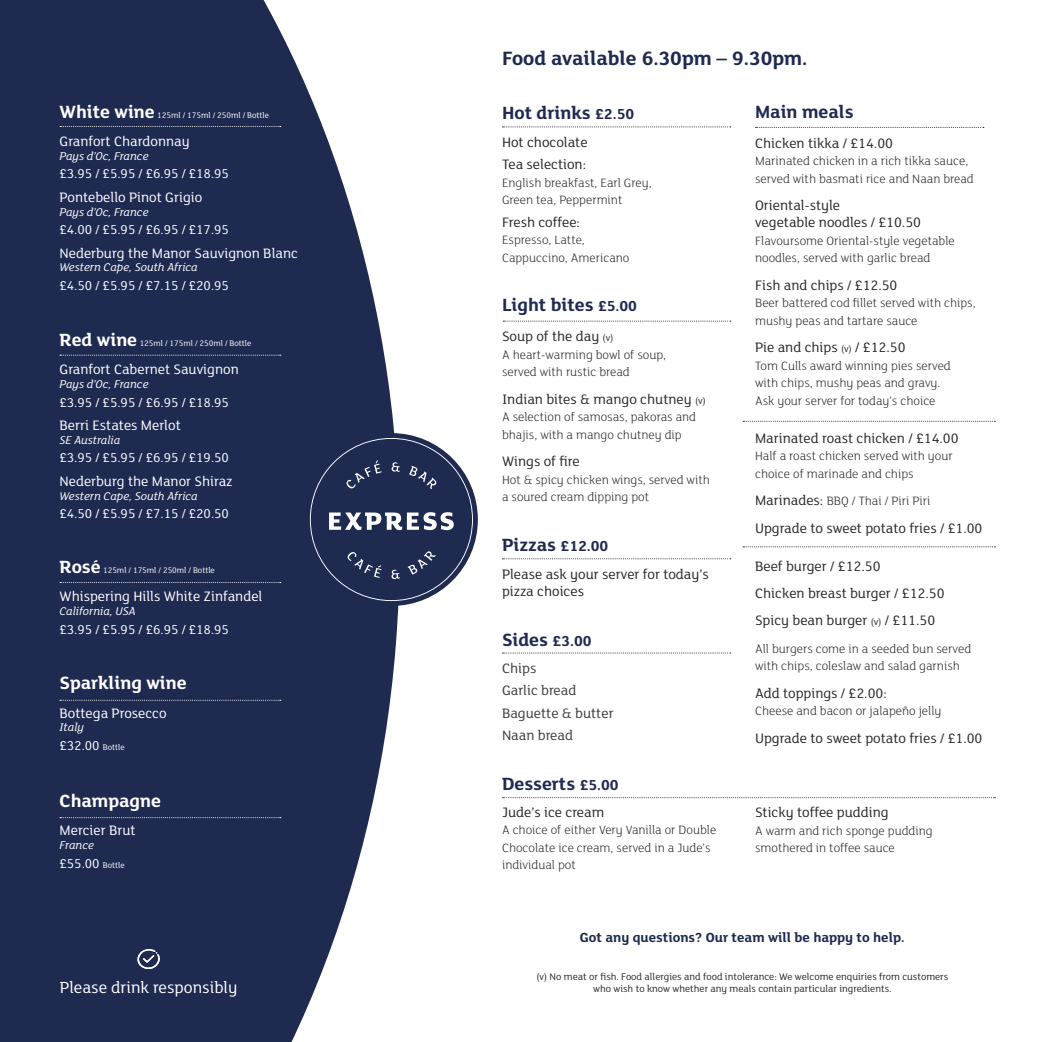
<style>
.page{position:relative;width:1042px;height:1042px;background:#fff}
.page>*{position:absolute;margin:0;border:0;box-sizing:border-box;transform-origin:0 0}
.t1{font:700 21px "FS Lola";color:#1f2a51}
.t2{font:700 19.25px "FS Lola";color:#1f2a51}
.t3{font:700 19.25px "FS Lola";color:#fff}
.t4{font:17.5px "FS Lola";color:#fff}
.t5{font:14.88px/17.5px "FS Lola";color:#282827}
.t6{font:14.88px "FS Lola";color:#fff}
.t7{font:14.88px/22.4px "FS Lola";color:#3c3c3b}
.t8{font:700 14.35px "FS Lola";color:#1f2a51}
.t9{font:14px "FS Lola";color:#fff}
.t10{font:300 13.12px/17.5px "FS Lola";color:#282827}
.t11{font:italic 12.25px "FS Lola";color:#fff}
.t12{font:10.5px/12.2px "FS Lola";color:#282827;text-align:center}
.t13{font:8.75px "FS Lola";color:#fff}
.s1{font-weight:700;font-size:19.25px}
.s2{font-size:8.75px}
.s3{font-size:15.75px}
.s4{font-size:10.5px}
.s5{font-weight:400;font-size:14.88px}
</style>
<div class="page">
<svg style="left:0;top:0;width:399px;height:1042px;background:#353f62"></svg>
<svg style="left:502px;top:126px;width:229px;height:1px"></svg>
<svg style="left:502px;top:558px;width:229px;height:1px"></svg>
<svg style="left:502px;top:652px;width:229px;height:1px"></svg>
<svg style="left:502px;top:797px;width:493px;height:1px"></svg>
<svg style="left:755px;top:127px;width:229px;height:1px"></svg>
<svg style="left:503px;top:321px;width:228px;height:1px"></svg>
<div style="left:305px;top:433px;width:173px;height:173px;background:#1f2a51;border-radius:50%"></div>
<svg style="left:310px;top:438px;width:163px;height:163px"></svg>
<svg style="left:60px;top:126px;width:221px;height:1px"></svg>
<svg style="left:60px;top:355px;width:221px;height:1px"></svg>
<svg style="left:60px;top:582px;width:221px;height:1px"></svg>
<svg style="left:60px;top:700px;width:221px;height:1px"></svg>
<svg style="left:60px;top:817px;width:221px;height:1px"></svg>
<svg style="left:137px;top:949px;width:23px;height:20px"></svg>
<svg style="left:743px;top:546px;width:252px;height:1px"></svg>
<svg style="left:743px;top:421px;width:252px;height:1px"></svg>
<p class="t13" style="left:60px;top:109px;width:211px"><span class="s1">White wine</span> 125ml / 175ml / 250ml / Bottle</p>
<p class="t6" style="left:60px;top:131px;width:132px">Granfort Chardonnay</p>
<p class="t11" style="left:60px;top:148px;width:90px">Pays d’Oc, France</p>
<p class="t9" style="left:60px;top:165px;width:171px">£3.95 / £5.95 / £6.95 / £18.95</p>
<p class="t6" style="left:60px;top:187px;width:144px">Pontebello Pinot Grigio</p>
<p class="t11" style="left:60px;top:204px;width:90px">Pays d’Oc, France</p>
<p class="t9" style="left:60px;top:220px;width:171px">£4.00 / £5.95 / £6.95 / £17.95</p>
<p class="t6" style="left:60px;top:243px;width:240px">Nederburg the Manor Sauvignon Blanc</p>
<p class="t11" style="left:60px;top:259px;width:140px">Western Cape, South Africa</p>
<p class="t9" style="left:60px;top:276px;width:171px">£4.50 / £5.95 / £7.15 / £20.95</p>
<p class="t13" style="left:60px;top:337px;width:193px"><span class="s1">Red wine</span> 125ml / 175ml / 250ml / Bottle</p>
<p class="t6" style="left:60px;top:360px;width:181px">Granfort Cabernet Sauvignon</p>
<p class="t11" style="left:60px;top:376px;width:90px">Pays d’Oc, France</p>
<p class="t9" style="left:60px;top:393px;width:171px">£3.95 / £5.95 / £6.95 / £18.95</p>
<p class="t6" style="left:60px;top:415px;width:123px">Berri Estates Merlot</p>
<p class="t11" style="left:60px;top:432px;width:62px">SE Australia</p>
<p class="t9" style="left:60px;top:448px;width:171px">£3.95 / £5.95 / £6.95 / £19.50</p>
<p class="t6" style="left:60px;top:471px;width:174px">Nederburg the Manor Shiraz</p>
<p class="t11" style="left:60px;top:487px;width:140px">Western Cape, South Africa</p>
<p class="t9" style="left:60px;top:504px;width:171px">£4.50 / £5.95 / £7.15 / £20.50</p>
<p class="t13" style="left:60px;top:564px;width:157px"><span class="s1">Rosé</span> 125ml / 175ml / 250ml / Bottle</p>
<p class="t6" style="left:60px;top:586px;width:204px">Whispering Hills White Zinfandel</p>
<p class="t11" style="left:60px;top:603px;width:78px">California, USA</p>
<p class="t9" style="left:60px;top:620px;width:171px">£3.95 / £5.95 / £6.95 / £18.95</p>
<h2 class="t3" style="left:60px;top:669px;width:129px">Sparkling wine</h2>
<p class="t6" style="left:60px;top:703px;width:109px">Bottega Prosecco</p>
<p class="t11" style="left:60px;top:719px;width:26px">Italy</p>
<p class="t9" style="left:60px;top:736px;width:67px">£32.00 <span class="s2">Bottle</span></p>
<h2 class="t3" style="left:60px;top:787px;width:103px">Champagne</h2>
<p class="t6" style="left:60px;top:821px;width:78px">Mercier Brut</p>
<p class="t11" style="left:60px;top:837px;width:36px">France</p>
<p class="t9" style="left:60px;top:854px;width:67px">£55.00 <span class="s2">Bottle</span></p>
<h3 class="t4" style="left:60px;top:976px;width:179px">Please drink responsibly</h3>
<h1 class="t1" style="left:502px;top:44px;width:307px">Food available 6.30pm – 9.30pm.</h1>
<h2 class="t2" style="left:502px;top:99px;width:134px">Hot drinks <span class="s3">£2.50</span></h2>
<p class="t5" style="left:502px;top:130px;width:87px;line-height:22.4px">Hot chocolate<br>Tea selection:</p>
<p class="t10" style="left:502px;top:173px;width:151px">English breakfast, Earl Grey,<br>Green tea, Peppermint</p>
<p class="t5" style="left:502px;top:212px;width:80px">Fresh coffee:</p>
<p class="t10" style="left:502px;top:231px;width:129px">Espresso, Latte,<br>Cappuccino, Americano</p>
<h2 class="t2" style="left:502px;top:292px;width:137px">Light bites <span class="s3">£5.00</span></h2>
<p class="t5" style="left:502px;top:327px;width:113px">Soup of the day <span class="s4">(v)</span></p>
<p class="t10" style="left:502px;top:345px;width:166px">A heart-warming bowl of soup, served with rustic bread</p>
<p class="t5" style="left:502px;top:389px;width:205px">Indian bites &amp; mango chutney <span class="s4">(v)</span></p>
<p class="t10" style="left:502px;top:408px;width:196px">A selection of samosas, pakoras and bhajis, with a mango chutney dip</p>
<p class="t5" style="left:502px;top:452px;width:79px">Wings of fire</p>
<p class="t10" style="left:502px;top:470px;width:209px">Hot &amp; spicy chicken wings, served with a soured cream dipping pot</p>
<h2 class="t2" style="left:502px;top:531px;width:108px">Pizzas <span class="s3">£12.00</span></h2>
<p class="t5" style="left:502px;top:564px;width:208px">Please ask your server for today’s pizza choices</p>
<h2 class="t2" style="left:502px;top:626px;width:91px">Sides <span class="s3">£3.00</span></h2>
<p class="t7" style="left:502px;top:656px;width:113px">Chips<br>Garlic bread<br>Baguette &amp; butter<br>Naan bread</p>
<h2 class="t2" style="left:502px;top:770px;width:118px">Desserts <span class="s3">£5.00</span></h2>
<p class="t5" style="left:502px;top:802px;width:104px">Jude’s ice cream</p>
<p class="t10" style="left:502px;top:821px;width:216px">A choice of either Very Vanilla or Double<br>Chocolate ice cream, served in a Jude’s individual pot</p>
<h2 class="t2" style="left:755px;top:98px;width:100px">Main meals</h2>
<p class="t5" style="left:755px;top:133px;width:139px">Chicken tikka / £14.00</p>
<p class="t10" style="left:755px;top:151px;width:220px">Marinated chicken in a rich tikka sauce, served with basmati rice and Naan bread</p>
<p class="t5" style="left:755px;top:196px;width:167px">Oriental-style<br>vegetable noodles / £10.50</p>
<p class="t10" style="left:755px;top:231px;width:201px">Flavoursome Oriental-style vegetable noodles, served with garlic bread</p>
<p class="t5" style="left:755px;top:276px;width:144px">Fish and chips / £12.50</p>
<p class="t10" style="left:755px;top:294px;width:222px">Beer battered cod fillet served with chips, mushy peas and tartare sauce</p>
<p class="t5" style="left:755px;top:338px;width:152px">Pie and chips <span class="s4">(v)</span> / £12.50</p>
<p class="t10" style="left:755px;top:356px;width:197px">Tom Culls award winning pies served with chips, mushy peas and gravy.<br>Ask your server for today’s choice</p>
<p class="t5" style="left:755px;top:428px;width:205px">Marinated roast chicken / £14.00</p>
<p class="t10" style="left:755px;top:447px;width:199px">Half a roast chicken served with your choice of marinade and chips</p>
<p class="t10" style="left:755px;top:492px;width:177px"><span class="s5">Marinades:</span> BBQ / Thai / Piri Piri</p>
<p class="t5" style="left:755px;top:518px;width:229px">Upgrade to sweet potato fries / £1.00</p>
<p class="t5" style="left:755px;top:551px;width:191px;line-height:27.5px">Beef burger / £12.50<br>Chicken breast burger / £12.50<br>Spicy bean burger <span class="s4">(v)</span> / £11.50</p>
<p class="t10" style="left:755px;top:639px;width:218px">All burgers come in a seeded bun served with chips, coleslaw and salad garnish</p>
<p class="t5" style="left:755px;top:683px;width:133px">Add toppings / £2.00:</p>
<p class="t10" style="left:755px;top:702px;width:188px">Cheese and bacon or jalapeño jelly</p>
<p class="t5" style="left:755px;top:728px;width:229px">Upgrade to sweet potato fries / £1.00</p>
<p class="t5" style="left:755px;top:803px;width:135px">Sticky toffee pudding</p>
<p class="t10" style="left:755px;top:821px;width:179px">A warm and rich sponge pudding smothered in toffee sauce</p>
<p class="t8" style="left:580px;top:928px;width:326px">Got any questions? Our team will be happy to help.</p>
<p class="t12" style="left:536px;top:970px;width:413px">(v) No meat or fish. Food allergies and food intolerance: We welcome enquiries from customers who wish to know whether any meals contain particular ingredients.</p>
</div>
